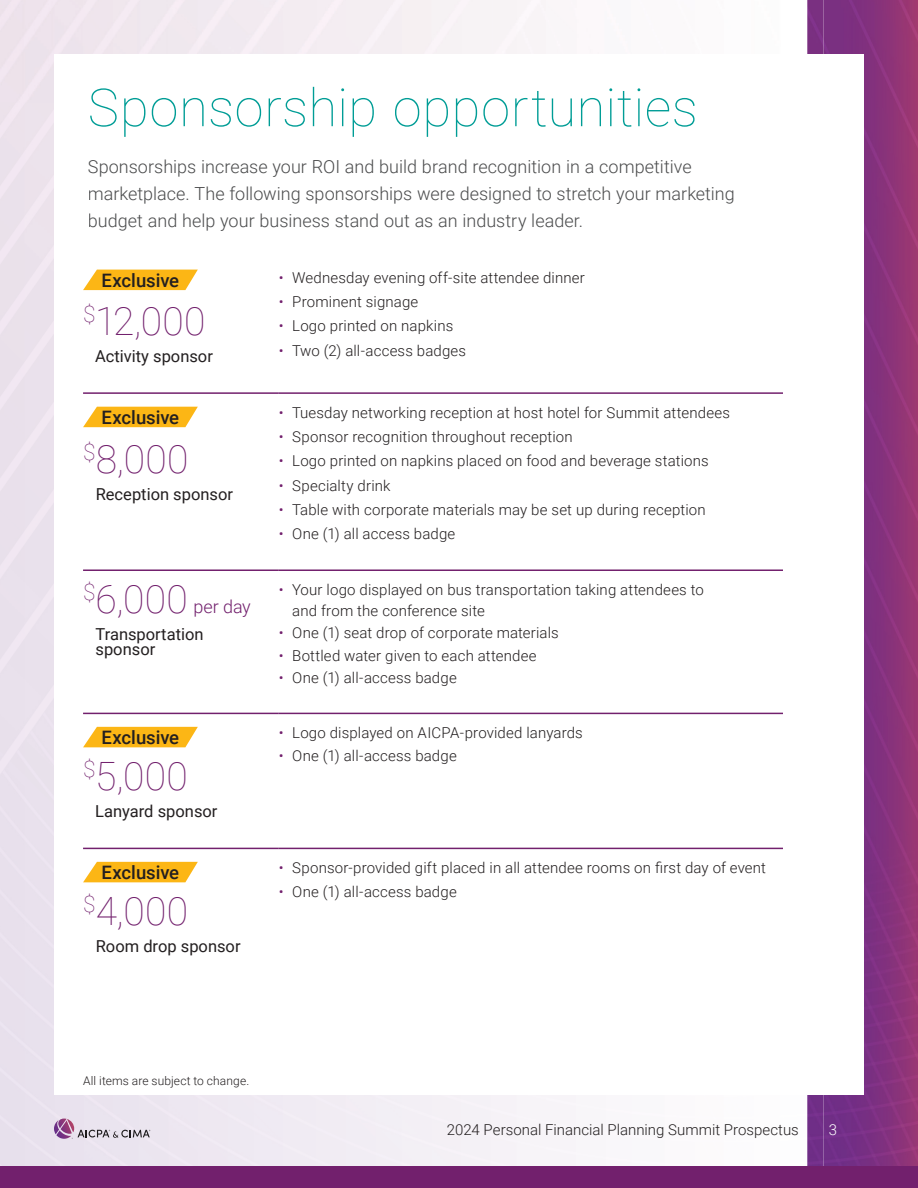
<style>
.page{position:relative;width:918px;height:1188px;background:#fff}
.page>*{position:absolute;margin:0;border:0;box-sizing:border-box;transform-origin:0 0}
.t1{font:100 52.5px "Roboto";letter-spacing:.01em;color:#009d96}
.t2{font:100 39px "Roboto";letter-spacing:.01em;color:#72206d}
.t3{font:500 18.6px "Roboto";color:#231f20}
.t4{font:300 18px/27px "Roboto";color:#4b4c4d}
.t5{font:300 18px "Roboto";letter-spacing:-.005em;color:#72206d}
.t6{font:16.5px/15px "Roboto";color:#231f20}
.t7{font:300 15px/21px "Roboto";letter-spacing:.01em;color:#231f20}
.t8{font:300 15px "Roboto";color:#fff}
.t9{font:300 12px "Roboto";letter-spacing:.01em;color:#231f20}
.s1{font-weight:100;font-size:39px}
.s2{color:#72206d}
</style>
<div class="page">
<div style="left:0;top:103px;width:107px;height:1064px;background:#e9e1ec"></div>
<img style="left:107px;top:1095px;width:700px;height:72px">
<img style="left:807px;top:0;width:111px;height:1167px">
<div style="left:54px;top:54px;width:810px;height:1041px;background:#fff"></div>
<svg style="left:54px;top:1119px;width:96px;height:20px;background:#c8b9ca"></svg>
<hr style="left:83px;top:569px;width:196px;height:2px;background:#72206d">
<hr style="left:279px;top:569px;width:504px;height:2px;background:#72206d">
<hr style="left:83px;top:848px;width:196px;height:1px;background:#72206d">
<hr style="left:279px;top:848px;width:504px;height:1px;background:#72206d">
<hr style="left:83px;top:713px;width:196px;height:1px;background:#72206d">
<hr style="left:279px;top:713px;width:504px;height:1px;background:#72206d">
<hr style="left:83px;top:392px;width:196px;height:2px;background:#72206d">
<hr style="left:279px;top:392px;width:504px;height:2px;background:#72206d">
<div style="left:0;top:1167px;width:918px;height:21px;background:#72206d"></div>
<svg style="left:83px;top:407px;width:115px;height:20px;background:#fcbe30"></svg>
<svg style="left:83px;top:270px;width:115px;height:20px;background:#fcbe30"></svg>
<svg style="left:83px;top:727px;width:115px;height:20px;background:#fcbe30"></svg>
<svg style="left:83px;top:862px;width:115px;height:20px;background:#fcbe30"></svg>
<h1 class="t1" style="left:88px;top:71px;width:612px">Sponsorship opportunities</h1>
<p class="t4" style="left:88px;top:153px;width:649px">Sponsorships increase your ROI and build brand recognition in a competitive marketplace. The following sponsorships were designed to stretch your marketing budget and help your business stand out as an industry leader.</p>
<p class="t3" style="left:102px;top:267px;width:79px">Exclusive</p>
<h2 class="t2" style="left:83px;top:293px;width:124px"><sup>$</sup> 12,000</h2>
<p class="t6" style="left:95px;top:348px;width:119px">Activity sponsor</p>
<p class="t3" style="left:102px;top:404px;width:79px">Exclusive</p>
<h2 class="t2" style="left:83px;top:431px;width:107px"><sup>$</sup> 8,000</h2>
<p class="t6" style="left:96px;top:486px;width:139px">Reception sponsor</p>
<p class="t5" style="left:83px;top:594px;width:169px"><sup>$</sup> <span class="s1">6,000</span> per day</p>
<p class="t6" style="left:96px;top:626px;width:110px">Transportation sponsor</p>
<p class="t3" style="left:102px;top:724px;width:79px">Exclusive</p>
<h2 class="t2" style="left:83px;top:749px;width:106px"><sup>$</sup> 5,000</h2>
<p class="t6" style="left:95px;top:803px;width:124px">Lanyard sponsor</p>
<p class="t3" style="left:102px;top:859px;width:79px">Exclusive</p>
<h2 class="t2" style="left:83px;top:884px;width:106px"><sup>$</sup> 4,000</h2>
<p class="t6" style="left:96px;top:938px;width:146px">Room drop sponsor</p>
<p class="t7" style="left:279px;top:266px;width:308px"><span class="s2">•</span> Wednesday evening off-site attendee dinner</p>
<p class="t7" style="left:279px;top:291px;width:141px"><span class="s2">•</span> Prominent signage</p>
<p class="t7" style="left:279px;top:315px;width:176px"><span class="s2">•</span> Logo printed on napkins</p>
<p class="t7" style="left:279px;top:339px;width:189px"><span class="s2">•</span> Two (2) all-access badges</p>
<p class="t7" style="left:279px;top:401px;width:453px"><span class="s2">•</span> Tuesday networking reception at host hotel for Summit attendees</p>
<p class="t7" style="left:279px;top:426px;width:295px"><span class="s2">•</span> Sponsor recognition throughout reception</p>
<p class="t7" style="left:279px;top:450px;width:431px"><span class="s2">•</span> Logo printed on napkins placed on food and beverage stations</p>
<p class="t7" style="left:279px;top:474px;width:113px"><span class="s2">•</span> Specialty drink</p>
<p class="t7" style="left:279px;top:498px;width:428px"><span class="s2">•</span> Table with corporate materials may be set up during reception</p>
<p class="t7" style="left:279px;top:523px;width:178px"><span class="s2">•</span> One (1) all access badge</p>
<p class="t7" style="left:292px;top:579px;width:413px;text-indent:-14px"><span class="s2">•</span> Your logo displayed on bus transportation taking attendees to and from the conference site</p>
<p class="t7" style="left:279px;top:622px;width:281px"><span class="s2">•</span> One (1) seat drop of corporate materials</p>
<p class="t7" style="left:279px;top:644px;width:259px"><span class="s2">•</span> Bottled water given to each attendee</p>
<p class="t7" style="left:279px;top:667px;width:179px"><span class="s2">•</span> One (1) all-access badge</p>
<p class="t7" style="left:279px;top:722px;width:306px"><span class="s2">•</span> Logo displayed on AICPA-provided lanyards</p>
<p class="t7" style="left:279px;top:744px;width:179px"><span class="s2">•</span> One (1) all-access badge</p>
<p class="t7" style="left:279px;top:857px;width:489px"><span class="s2">•</span> Sponsor-provided gift placed in all attendee rooms on first day of event</p>
<p class="t7" style="left:279px;top:881px;width:179px"><span class="s2">•</span> One (1) all-access badge</p>
<p class="t9" style="left:83px;top:1072px;width:168px">All items are subject to change.</p>
<p class="t7" style="left:447px;top:1118px;width:354px">2024 Personal Financial Planning Summit Prospectus</p>
<p class="t8" style="left:829px;top:1119px;width:10px">3</p>
</div>
